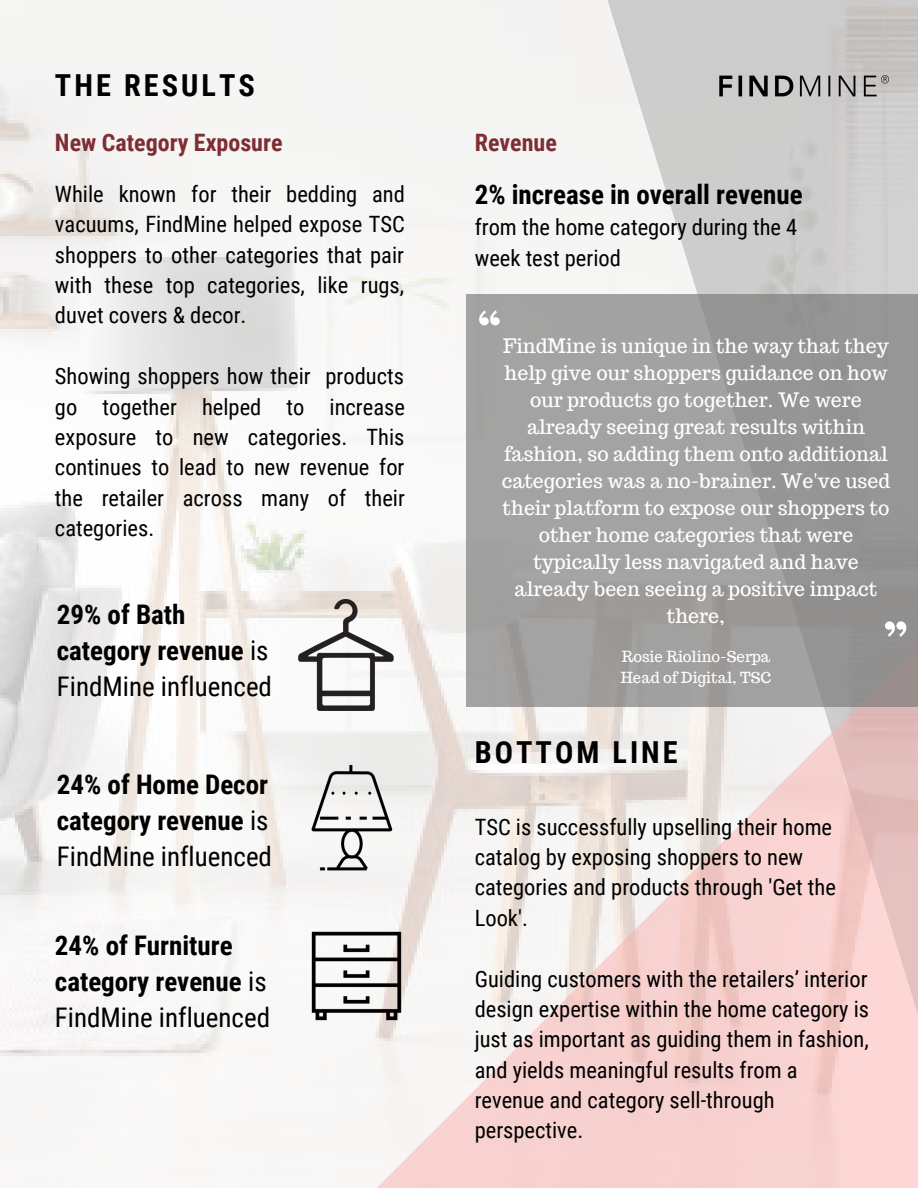
<style>
.page{position:relative;width:918px;height:1188px;background:#fff}
.page>*{position:absolute;margin:0;border:0;box-sizing:border-box;transform-origin:0 0}
.t1{font:64.8px "Trocchi";color:#fff}
.t2{font:63px "Trocchi";color:#fff}
.t3{font:700 30.3px "Roboto Condensed";letter-spacing:.1em;color:#000}
.t4{font:700 27px/36px "Roboto Condensed";color:#000}
.t5{font:700 24px "Roboto Condensed";color:#7e2d33}
.t6{font:22.5px/30.3px "Roboto Condensed";color:#000}
.t7{font:19.5px/27px "Trocchi";color:#fff;text-align:center}
.t8{font:15px "Trocchi";color:#fff}
.s1{font-weight:400}
</style>
<div class="page">
<img style="left:0;top:0;width:557px;height:1125px">
<svg style="left:557px;top:0;width:361px;height:294px;fill:#cdcdcd"></svg>
<svg style="left:290px;top:594px;width:628px;height:594px"></svg>
<img style="left:718px;top:67px;width:171px;height:40px">
<img style="left:311px;top:930px;width:91px;height:91px">
<img style="left:290px;top:751px;width:128px;height:129px">
<img style="left:291px;top:599px;width:111px;height:112px">
<div style="left:466px;top:294px;width:452px;height:413px;background:linear-gradient(to right,#a6a6a6,#949393)"></div>
<p class="t3" style="left:55px;top:68px;width:201px">THE RESULTS</p>
<p class="t5" style="left:55px;top:129px;width:229px">New Category Exposure</p>
<p class="t5" style="left:475px;top:129px;width:84px">Revenue</p>
<p class="t6" style="left:55px;top:179px;width:352px;text-align:justify">While known for their bedding and vacuums, FindMine helped expose TSC shoppers to other categories that pair with these top categories, like rugs, duvet covers &amp; decor.</p>
<p class="t6" style="left:55px;top:361px;width:351px;text-align:justify">Showing shoppers how their products go together helped to increase exposure to new categories. This continues to lead to new revenue for the retailer across many of their categories.</p>
<p class="t4" style="left:57px;top:597px;width:217px">29% of Bath category revenue <span class="s1">is<br>FindMine influenced</span></p>
<p class="t4" style="left:57px;top:767px;width:217px">24% of Home Decor category revenue <span class="s1">is<br>FindMine influenced</span></p>
<p class="t4" style="left:55px;top:928px;width:217px">24% of Furniture category revenue <span class="s1">is<br>FindMine influenced</span></p>
<p class="t4" style="left:475px;top:177px;width:329px">2% increase in overall revenue</p>
<p class="t6" style="left:475px;top:213px;width:324px">from the home category during the 4 week test period</p>
<p class="t2" style="left:475px;top:293px;width:31px">“</p>
<p class="t7" style="left:502px;top:333px;width:390px">FindMine is unique in the way that they help give our shoppers guidance on how our products go together. We were already seeing great results within fashion, so adding them onto additional categories was a no-brainer. We've used their platform to expose our shoppers to other home categories that were typically less navigated and have already been seeing a positive impact there,</p>
<p class="t1" style="left:881px;top:604px;width:32px">”</p>
<p class="t8" style="left:622px;top:647px;width:150px">Rosie Riolino-Serpa</p>
<p class="t8" style="left:621px;top:667px;width:152px">Head of Digital, TSC</p>
<p class="t3" style="left:475px;top:735px;width:204px">BOTTOM LINE</p>
<p class="t6" style="left:475px;top:812px;width:363px">TSC is successfully upselling their home catalog by exposing shoppers to new categories and products through 'Get the<br>Look'.</p>
<p class="t6" style="left:475px;top:964px;width:396px">Guiding customers with the retailers’ interior design expertise within the home category is just as important as guiding them in fashion, and yields meaningful results from a revenue and category sell-through perspective.</p>
</div>
